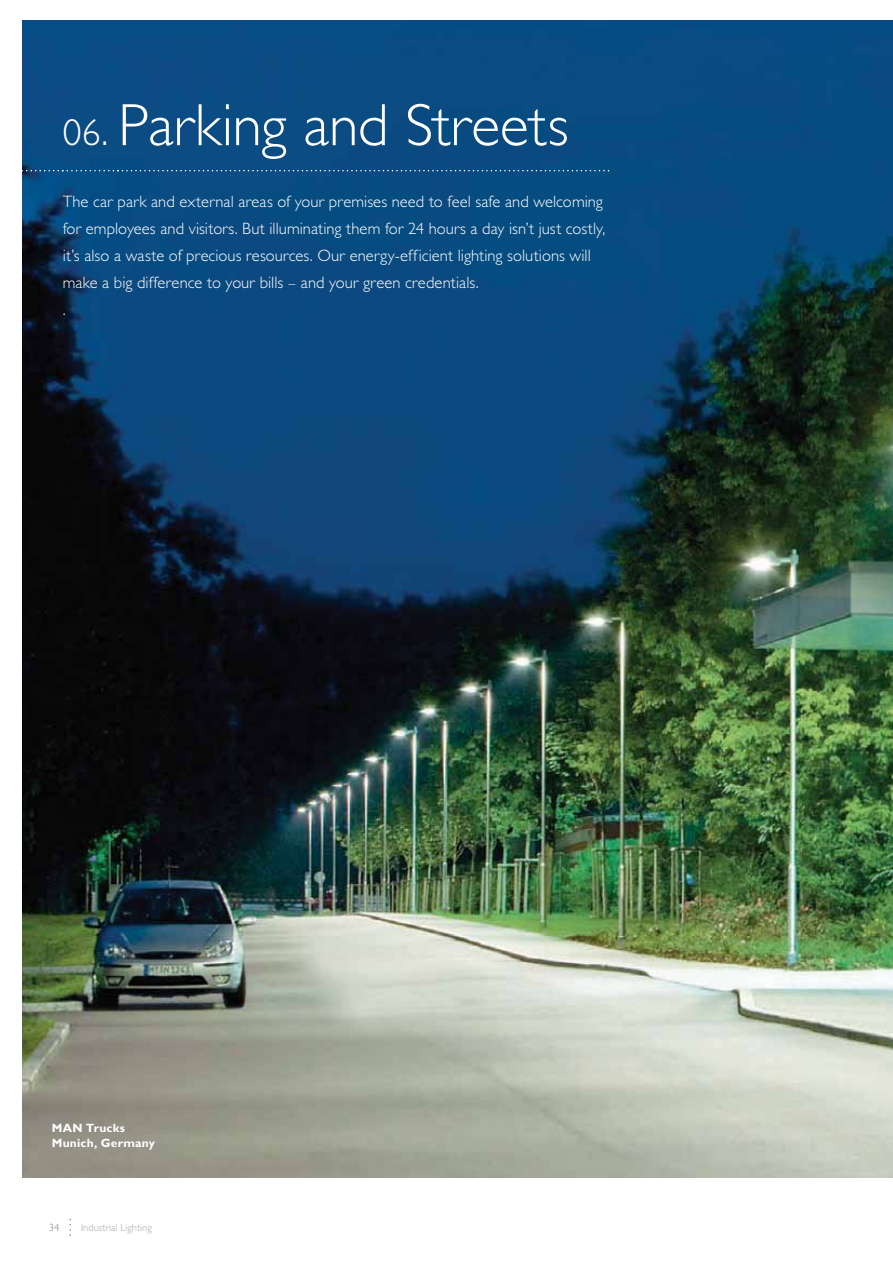
<style>
.page{position:relative;width:893px;height:1263px;background:#fff}
.page>*{position:absolute;margin:0;border:0;box-sizing:border-box;transform-origin:0 0}
.t1{font:300 60px "Gill Sans";color:#fff}
.t2{font:300 16.5px/27px "Gill Sans";letter-spacing:.005em;color:#fff}
.t3{font:700 12px/15px "Gill Sans Alt One WGL";letter-spacing:.025em;color:#fff}
.t4{font:300 10.5px "Gill Sans";color:#a7a9ac}
.t5{font:300 10.5px "Gill Sans";color:#7f8285}
.s1{font-size:37.5px}
</style>
<div class="page">
<svg style="left:69px;top:1219px;width:2px;height:17px"></svg>
<img style="left:22px;top:21px;width:871px;height:1156px">
<svg style="left:22px;top:170px;width:587px;height:1px"></svg>
<h1 class="t1" style="left:63px;top:104px;width:507px"><span class="s1">06.</span> Parking and Streets</h1>
<p class="t2" style="left:63px;top:190px;width:544px">The car park and external areas of your premises need to feel safe and welcoming for employees and visitors. But illuminating them for 24 hours a day isn’t just costly, it’s also a waste of precious resources. Our energy-efficient lighting solutions will make a big difference to your bills – and your green credentials.<br>.</p>
<p class="t3" style="left:52px;top:1121px;width:105px">MAN Trucks<br>Munich, Germany</p>
<p class="t5" style="left:49px;top:1224px;width:12px">34</p>
<p class="t4" style="left:81px;top:1224px;width:72px">Industrial Lighting</p>
</div>
